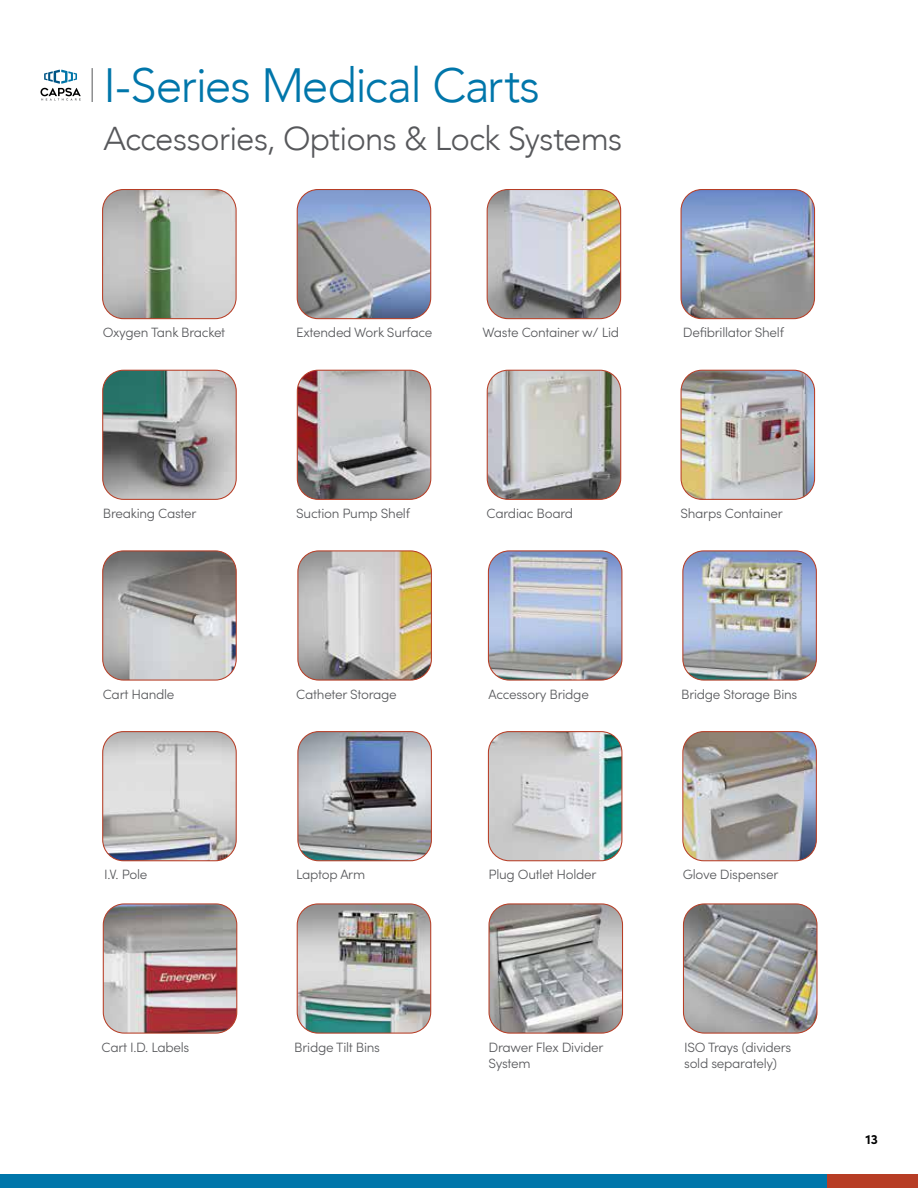
<style>
.page{position:relative;width:918px;height:1188px;background:#fff}
.page>*{position:absolute;margin:0;border:0;box-sizing:border-box;transform-origin:0 0}
.t1{font:300 48px "Avenir";letter-spacing:-.035em;color:#0076aa}
.t2{font:300 33px "Avenir";letter-spacing:-.025em;color:#57585b}
.t3{font:300 13.5px/16.2px "Sofia Pro";letter-spacing:-.02em;color:#57585b}
.t4{font:700 13.5px "Sofia Pro";color:#000}
</style>
<div class="page">
<div style="left:0;top:1174px;width:827px;height:14px;background:#0076aa"></div>
<div style="left:827px;top:1174px;width:91px;height:14px;background:#b73d25"></div>
<hr style="left:91px;top:68px;width:2px;height:34px;background:#8e8f90">
<img style="left:488px;top:552px;width:134px;height:127px">
<div style="left:488px;top:550px;width:134px;height:131px;border:1px solid #b73d25;border-radius:21px"></div>
<img style="left:487px;top:190px;width:134px;height:129px">
<div style="left:487px;top:189px;width:134px;height:130px;border:1px solid #b73d25;border-radius:21px"></div>
<img style="left:487px;top:370px;width:134px;height:129px">
<div style="left:487px;top:370px;width:134px;height:130px;border:1px solid #b73d25;border-radius:21px"></div>
<img style="left:489px;top:905px;width:134px;height:127px">
<div style="left:489px;top:903px;width:134px;height:131px;border:1px solid #b73d25;border-radius:21px"></div>
<img style="left:488px;top:732px;width:134px;height:129px">
<div style="left:488px;top:731px;width:134px;height:130px;border:1px solid #b73d25;border-radius:21px"></div>
<img style="left:299px;top:552px;width:131px;height:127px">
<div style="left:297px;top:550px;width:135px;height:131px;border:1px solid #b73d25;border-radius:21px"></div>
<img style="left:297px;top:190px;width:134px;height:129px">
<div style="left:297px;top:189px;width:134px;height:130px;border:1px solid #b73d25;border-radius:21px"></div>
<img style="left:297px;top:370px;width:134px;height:129px">
<div style="left:297px;top:370px;width:134px;height:130px;border:1px solid #b73d25;border-radius:21px"></div>
<img style="left:297px;top:905px;width:134px;height:127px">
<div style="left:297px;top:903px;width:134px;height:131px;border:1px solid #b73d25;border-radius:21px"></div>
<img style="left:299px;top:733px;width:132px;height:128px">
<div style="left:297px;top:731px;width:135px;height:130px;border:1px solid #b73d25;border-radius:21px"></div>
<img style="left:684px;top:552px;width:131px;height:127px">
<div style="left:682px;top:550px;width:135px;height:131px;border:1px solid #b73d25;border-radius:21px"></div>
<img style="left:681px;top:190px;width:134px;height:129px">
<div style="left:681px;top:189px;width:134px;height:130px;border:1px solid #b73d25;border-radius:21px"></div>
<img style="left:681px;top:370px;width:134px;height:129px">
<div style="left:681px;top:370px;width:134px;height:130px;border:1px solid #b73d25;border-radius:21px"></div>
<img style="left:683px;top:905px;width:134px;height:127px">
<div style="left:683px;top:903px;width:134px;height:131px;border:1px solid #b73d25;border-radius:21px"></div>
<img style="left:684px;top:733px;width:132px;height:128px">
<div style="left:682px;top:731px;width:135px;height:130px;border:1px solid #b73d25;border-radius:21px"></div>
<img style="left:104px;top:552px;width:131px;height:127px">
<div style="left:102px;top:550px;width:135px;height:131px;border:1px solid #b73d25;border-radius:21px"></div>
<img style="left:103px;top:191px;width:132px;height:128px">
<div style="left:102px;top:189px;width:135px;height:130px;border:1px solid #b73d25;border-radius:21px"></div>
<img style="left:104px;top:370px;width:131px;height:128px">
<div style="left:102px;top:370px;width:135px;height:130px;border:1px solid #b73d25;border-radius:21px"></div>
<img style="left:103px;top:905px;width:134px;height:127px">
<div style="left:103px;top:903px;width:134px;height:131px;border:1px solid #b73d25;border-radius:21px"></div>
<img style="left:104px;top:733px;width:131px;height:128px">
<div style="left:102px;top:731px;width:135px;height:130px;border:1px solid #b73d25;border-radius:21px"></div>
<svg style="left:41px;top:70px;width:40px;height:31px"></svg>
<h1 class="t1" style="left:104px;top:57px;width:438px">I-Series Medical Carts</h1>
<h2 class="t2" style="left:104px;top:119px;width:520px">Accessories, Options &amp; Lock Systems</h2>
<p class="t3" style="left:103px;top:324px;width:124px">Oxygen Tank Bracket</p>
<p class="t3" style="left:296px;top:324px;width:138px">Extended Work Surface</p>
<p class="t3" style="left:483px;top:324px;width:138px">Waste Container w/ Lid</p>
<p class="t3" style="left:683px;top:324px;width:102px">Defibrillator Shelf</p>
<p class="t3" style="left:103px;top:504px;width:95px">Breaking Caster</p>
<p class="t3" style="left:296px;top:504px;width:115px">Suction Pump Shelf</p>
<p class="t3" style="left:487px;top:504px;width:88px">Cardiac Board</p>
<p class="t3" style="left:680px;top:504px;width:104px">Sharps Container</p>
<p class="t3" style="left:103px;top:685px;width:73px">Cart Handle</p>
<p class="t3" style="left:296px;top:685px;width:102px">Catheter Storage</p>
<p class="t3" style="left:489px;top:685px;width:102px">Accessory Bridge</p>
<p class="t3" style="left:681px;top:685px;width:118px">Bridge Storage Bins</p>
<p class="t3" style="left:104px;top:866px;width:45px">I.V. Pole</p>
<p class="t3" style="left:296px;top:866px;width:70px">Laptop Arm</p>
<p class="t3" style="left:489px;top:866px;width:110px">Plug Outlet Holder</p>
<p class="t3" style="left:683px;top:866px;width:97px">Glove Dispenser</p>
<p class="t3" style="left:102px;top:1038px;width:89px">Cart I.D. Labels</p>
<p class="t3" style="left:294px;top:1038px;width:87px">Bridge Tilt Bins</p>
<p class="t3" style="left:489px;top:1038px;width:117px">Drawer Flex Divider<br>System</p>
<p class="t3" style="left:684px;top:1038px;width:109px">ISO Trays (dividers sold separately)</p>
<p class="t4" style="left:866px;top:1129px;width:14px">13</p>
</div>
